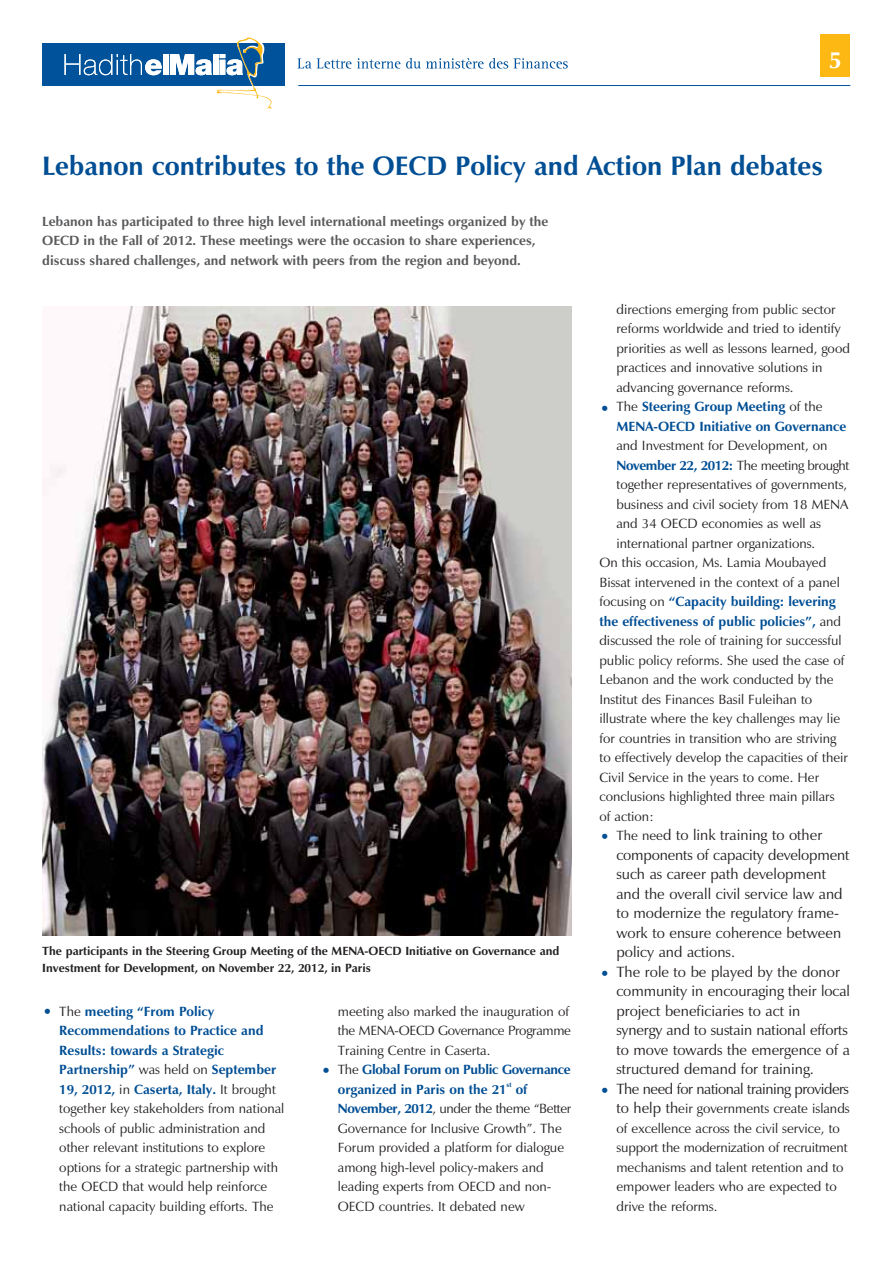
<style>
.page{position:relative;width:893px;height:1263px;background:#fff}
.page>*{position:absolute;margin:0;border:0;box-sizing:border-box;transform-origin:0 0}
.t1{font:700 27px "Zapf Humanist 601 BT";color:#004e94}
.t2{font:700 24px "Zapf Humanist 601 BT";color:#fff}
.t3{font:15px/19.5px "Zapf Humanist 601 BT";color:#231f20}
.t4{font:13.5px/19.5px "Zapf Humanist 601 BT";color:#231f20}
.t5{font:700 13.5px/19.5px "Zapf Humanist 601 BT";color:#58595b}
.t6{font:700 13.5px "Zapf Humanist 601 BT";color:#004e94}
.t7{font:13.5px "Zapf Humanist 601 BT";letter-spacing:-.025em;color:#231f20}
.t8{font:700 12px/16.5px "Zapf Humanist 601 BT";color:#231f20}
.t9{font:700 6.75px "Zapf Humanist 601 BT";color:#004e94}
.s1{font-weight:700;color:#004e94}
.s2{font-weight:400;color:#231f20}
.s3{font-size:13.5px}
.s4{font-size:15px}
</style>
<div class="page">
<div style="left:42px;top:43px;width:243px;height:43px;background:#00539b"></div>
<svg style="left:297px;top:58px;width:54px;height:11px"></svg>
<svg style="left:357px;top:58px;width:43px;height:11px"></svg>
<svg style="left:406px;top:58px;width:162px;height:11px"></svg>
<svg style="left:65px;top:54px;width:97px;height:21px"></svg>
<div style="left:163px;top:54px;width:6px;height:21px;background:#fff"></div>
<svg style="left:170px;top:37px;width:102px;height:72px"></svg>
<hr style="left:298px;top:85px;width:552px;height:1px;background:#00539b">
<div style="left:820px;top:34px;width:30px;height:43px;background:#fdb813"></div>
<img style="left:42px;top:306px;width:530px;height:629px">
<h2 class="t2" style="left:829px;top:51px;width:15px">5</h2>
<h1 class="t1" style="left:42px;top:156px;width:782px">Lebanon contributes to the OECD Policy and Action Plan debates</h1>
<p class="t5" style="left:42px;top:213px;width:508px">Lebanon has participated to three high level international meetings organized by the<br>OECD in the Fall of 2012. These meetings were the occasion to share experiences, discuss shared challenges, and network with peers from the region and beyond.</p>
<p class="t4" style="left:616px;top:301px;width:235px">directions emerging from public sector reforms worldwide and tried to identify priorities as well as lessons learned, good practices and innovative solutions in advancing governance reforms.<br>The <span class="s1">Steering Group Meeting</span> of the <span class="s1">MENA-OECD Initiative on Governance</span></p>
<p class="t4" style="left:616px;top:437px;width:213px">and Investment for Development, on</p>
<p class="t7" style="left:616px;top:460px;width:234px"><span class="s1">November 22, 2012:</span> The meeting brought</p>
<p class="t4" style="left:616px;top:476px;width:232px">together representatives of governments,</p>
<p class="t4" style="left:616px;top:496px;width:234px">business and civil society from 18 MENA</p>
<p class="t4" style="left:616px;top:515px;width:206px">and 34 OECD economies as well as</p>
<p class="t4" style="left:616px;top:535px;width:200px">international partner organizations.</p>
<p class="t4" style="left:599px;top:554px;width:228px">On this occasion, Ms. Lamia Moubayed</p>
<p class="t4" style="left:599px;top:574px;width:242px">Bissat intervened in the context of a panel</p>
<p class="t6" style="left:599px;top:597px;width:238px"><span class="s2">focusing on</span> “Capacity building: levering</p>
<p class="t6" style="left:599px;top:616px;width:243px">the effectiveness of public policies”, <span class="s2">and</span></p>
<p class="t4" style="left:599px;top:632px;width:244px">discussed the role of training for successful</p>
<p class="t4" style="left:599px;top:652px;width:246px">public policy reforms. She used the case of</p>
<p class="t4" style="left:599px;top:671px;width:236px">Lebanon and the work conducted by the</p>
<p class="t4" style="left:599px;top:691px;width:214px">Institut des Finances Basil Fuleihan to</p>
<p class="t4" style="left:599px;top:710px;width:242px">illustrate where the key challenges may lie</p>
<p class="t4" style="left:599px;top:730px;width:238px">for countries in transition who are striving</p>
<p class="t4" style="left:599px;top:749px;width:250px">to effectively develop the capacities of their</p>
<p class="t4" style="left:599px;top:769px;width:221px">Civil Service in the years to come. Her</p>
<p class="t4" style="left:599px;top:788px;width:237px">conclusions highlighted three main pillars</p>
<p class="t4" style="left:599px;top:808px;width:56px">of action:</p>
<p class="t3" style="left:616px;top:827px;width:235px"><span class="s3">The nee</span>d to link training to other components of capacity development such as career path development and the overall civil service law and to modernize the regulatory frame&shy;work to ensure coherence between policy and actions.<br>The role to be played by the donor community in encouraging their local project beneficiaries to act in synergy and to sustain national efforts to move towards the emergence of a structured demand for training.<br>The need for national training providers</p>
<p class="t4" style="left:616px;top:1100px;width:235px"><span class="s4">to help th</span>eir governments create islands of excellence across the civil service, to support the modernization of recruitment mechanisms and talent retention and to empower leaders who are expected to drive the reforms.</p>
<p class="t8" style="left:42px;top:945px;width:519px">The participants in the Steering Group Meeting of the MENA-OECD Initiative on Governance and<br>Investment for Development, on November 22, 2012, in Paris</p>
<p class="t4" style="left:59px;top:1003px;width:227px">The <span class="s1">meeting “From Policy Recommendations to Practice and Results: towards a Strategic Partnership”</span> was held on <span class="s1">September 19, 2012,</span> in <span class="s1">Caserta, Italy.</span> It brought together key stakeholders from national schools of public administration and other relevant institutions to explore options for a strategic partnership with the OECD that would help reinforce national capacity building efforts. The</p>
<p class="t4" style="left:338px;top:1003px;width:235px">meeting also marked the inauguration of the MENA-OECD Governance Programme Training Centre in Caserta.<br>The <span class="s1">Global Forum on Public Governance organized in Paris on the 21</span></p>
<p class="t9" style="left:506px;top:1083px;width:7px">st</p>
<p class="t4" style="left:338px;top:1081px;width:235px;text-indent:178px"><span class="s1">of<br>November, 2012</span>, under the theme “Better<br>Governance for Inclusive Growth”. The<br>Forum provided a platform for dialogue among high-level policy-makers and leading experts from OECD and non-<br>OECD countries. It debated new</p>
</div>
